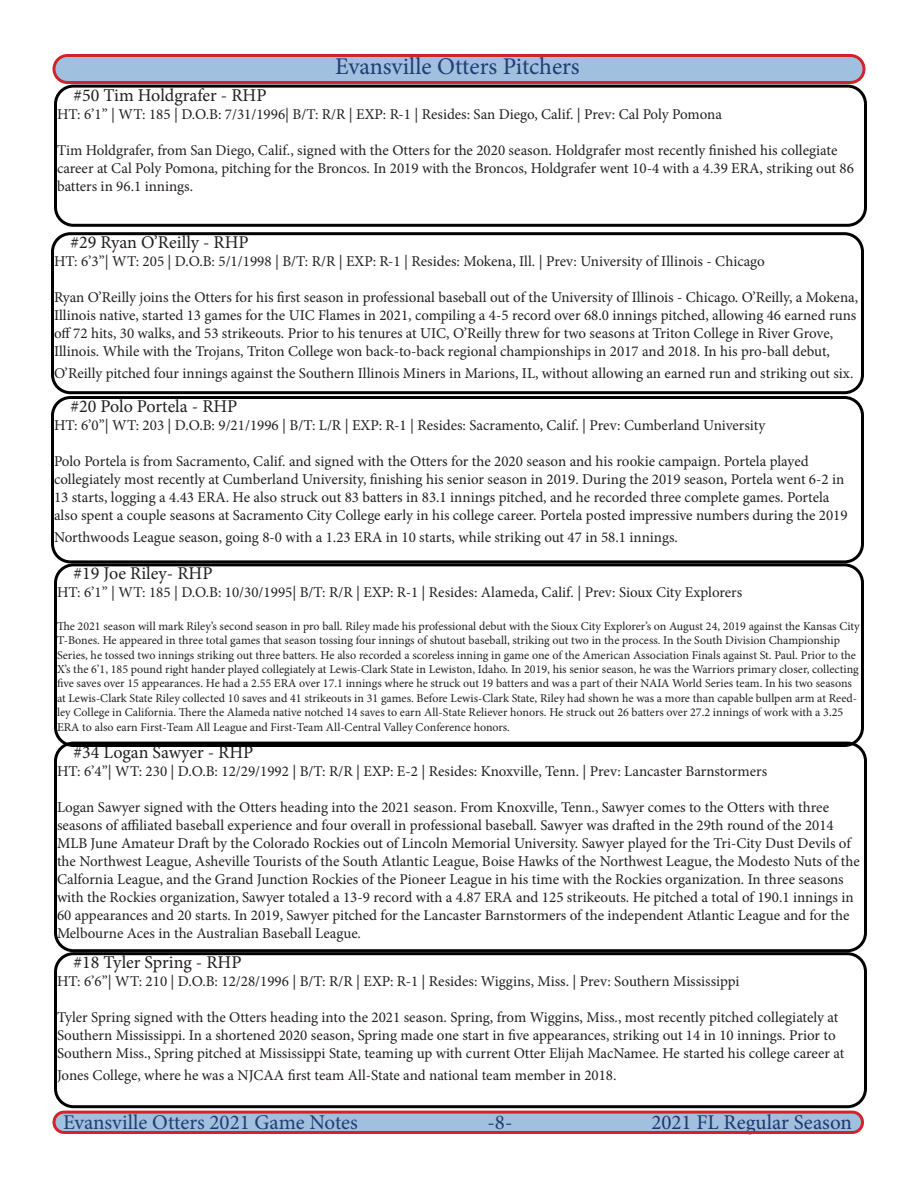
<style>
.page{position:relative;width:918px;height:1188px;background:#fff}
.page>*{position:absolute;margin:0;border:0;box-sizing:border-box;transform-origin:0 0}
.t1{font:24px "Minion Pro";letter-spacing:-.005em;color:#1e3e71}
.t2{font:21px "Minion Pro";color:#1e3e71}
.t3{font:21px "Minion Pro";color:#20366c}
.t4{font:18px "Minion Pro";color:#231f20}
.t5{font:15px/18px "Minion Pro";color:#231f20}
.t6{font:12px/14.4px "Minion Pro";color:#231f20}
</style>
<div class="page">
<div style="left:54px;top:56px;width:810px;height:26px;background:#9fc0de;border-radius:14px"></div>
<div style="left:52px;top:54px;width:814px;height:30px;border:3px solid #d1232a;border-radius:14px"></div>
<div style="left:51px;top:232px;width:813px;height:162px;border:3px solid #000;border-radius:18px"></div>
<div style="left:51px;top:396px;width:813px;height:167px;border:3px solid #000;border-radius:18px"></div>
<div style="left:54px;top:742px;width:813px;height:210px;border:3px solid #000;border-radius:18px"></div>
<div style="left:54px;top:952px;width:813px;height:156px;border:3px solid #000;border-radius:18px"></div>
<div style="left:54px;top:1112px;width:809px;height:21px;background:#9fc0de;border-radius:10px"></div>
<div style="left:52px;top:1111px;width:812px;height:23px;border:3px solid #d1232a;border-radius:10px"></div>
<div style="left:54px;top:85px;width:813px;height:142px;border:3px solid #000;border-radius:18px"></div>
<div style="left:54px;top:563px;width:810px;height:184px;border:3px solid #000;border-radius:18px"></div>
<p class="t1" style="left:335px;top:51px;width:246px">Evansville Otters Pitchers</p>
<p class="t4" style="left:74px;top:83px;width:195px">#50 Tim Holdgrafer - RHP</p>
<p class="t5" style="left:57px;top:105px;width:667px">HT: 6’1” | WT: 185 | D.O.B: 7/31/1996| B/T: R/R | EXP: R-1 | Resides: San Diego, Calif. | Prev: Cal Poly Pomona</p>
<p class="t5" style="left:57px;top:141px;width:798px">Tim Holdgrafer, from San Diego, Calif., signed with the Otters for the 2020 season. Holdgrafer most recently finished his collegiate career at Cal Poly Pomona, pitching for the Broncos. In 2019 with the Broncos, Holdgrafer went 10-4 with a 4.39 ERA, striking out 86 batters in 96.1 innings.</p>
<p class="t4" style="left:70px;top:230px;width:180px">#29 Ryan O’Reilly - RHP</p>
<p class="t5" style="left:54px;top:253px;width:712px">HT: 6’3”| WT: 205 | D.O.B: 5/1/1998 | B/T: R/R | EXP: R-1 | Resides: Mokena, Ill. | Prev: University of Illinois - Chicago</p>
<p class="t5" style="left:54px;top:289px;width:806px">Ryan O’Reilly joins the Otters for his first season in professional baseball out of the University of Illinois - Chicago. O’Reilly, a Mokena, Illinois native, started 13 games for the UIC Flames in 2021, compiling a 4-5 record over 68.0 innings pitched, allowing 46 earned runs off 72 hits, 30 walks, and 53 strikeouts. Prior to his tenures at UIC, O’Reilly threw for two seasons at Triton College in River Grove, Illinois. While with the Trojans, Triton College won back-to-back regional championships in 2017 and 2018. In his pro-ball debut,</p>
<p class="t5" style="left:54px;top:364px;width:801px">O’Reilly pitched four innings against the Southern Illinois Miners in Marions, IL, without allowing an earned run and striking out six.</p>
<p class="t4" style="left:70px;top:394px;width:168px">#20 Polo Portela - RHP</p>
<p class="t5" style="left:54px;top:416px;width:713px">HT: 6’0”| WT: 203 | D.O.B: 9/21/1996 | B/T: L/R | EXP: R-1 | Resides: Sacramento, Calif. | Prev: Cumberland University</p>
<p class="t5" style="left:54px;top:452px;width:795px">Polo Portela is from Sacramento, Calif. and signed with the Otters for the 2020 season and his rookie campaign. Portela played collegiately most recently at Cumberland University, finishing his senior season in 2019. During the 2019 season, Portela went 6-2 in 13 starts, logging a 4.43 ERA. He also struck out 83 batters in 83.1 innings pitched, and he recorded three complete games. Portela also spent a couple seasons at Sacramento City College early in his college career. Portela posted impressive numbers during the 2019</p>
<p class="t5" style="left:54px;top:528px;width:625px">Northwoods League season, going 8-0 with a 1.23 ERA in 10 starts, while striking out 47 in 58.1 innings.</p>
<p class="t4" style="left:74px;top:562px;width:140px">#19 Joe Riley- RHP</p>
<p class="t5" style="left:57px;top:584px;width:687px">HT: 6’1” | WT: 185 | D.O.B: 10/30/1995| B/T: R/R | EXP: R-1 | Resides: Alameda, Calif. | Prev: Sioux City Explorers</p>
<p class="t6" style="left:57px;top:619px;width:804px">The 2021 season will mark Riley’s second season in pro ball. Riley made his professional debut with the Sioux City Explorer’s on August 24, 2019 against the Kansas City T-Bones. He appeared in three total games that season tossing four innings of shutout baseball, striking out two in the process. In the South Division Championship Series, he tossed two innings striking out three batters. He also recorded a scoreless inning in game one of the American Association Finals against St. Paul. Prior to the X’s the 6’1, 185 pound right hander played collegiately at Lewis-Clark State in Lewiston, Idaho. In 2019, his senior season, he was the Warriors primary closer, collecting five saves over 15 appearances. He had a 2.55 ERA over 17.1 innings where he struck out 19 batters and was a part of their NAIA World Series team. In his two seasons at Lewis-Clark State Riley collected 10 saves and 41 strikeouts in 31 games. Before Lewis-Clark State, Riley had shown he was a more than capable bullpen arm at Reed&shy;ley College in California. There the Alameda native notched 14 saves to earn All-State Reliever honors. He struck out 26 batters over 27.2 innings of work with a 3.25<br>ERA to also earn First-Team All League and First-Team All-Central Valley Conference honors.</p>
<p class="t4" style="left:74px;top:740px;width:181px">#34 Logan Sawyer - RHP</p>
<p class="t5" style="left:57px;top:762px;width:712px">HT: 6’4”| WT: 230 | D.O.B: 12/29/1992 | B/T: R/R | EXP: E-2 | Resides: Knoxville, Tenn. | Prev: Lancaster Barnstormers</p>
<p class="t5" style="left:57px;top:798px;width:804px">Logan Sawyer signed with the Otters heading into the 2021 season. From Knoxville, Tenn., Sawyer comes to the Otters with three seasons of affiliated baseball experience and four overall in professional baseball. Sawyer was drafted in the 29th round of the 2014<br>MLB June Amateur Draft by the Colorado Rockies out of Lincoln Memorial University. Sawyer played for the Tri-City Dust Devils of the Northwest League, Asheville Tourists of the South Atlantic League, Boise Hawks of the Northwest League, the Modesto Nuts of the Calfornia League, and the Grand Junction Rockies of the Pioneer League in his time with the Rockies organization. In three seasons with the Rockies organization, Sawyer totaled a 13-9 record with a 4.87 ERA and 125 strikeouts. He pitched a total of 190.1 innings in 60 appearances and 20 starts. In 2019, Sawyer pitched for the Lancaster Barnstormers of the independent Atlantic League and for the Melbourne Aces in the Australian Baseball League.</p>
<p class="t4" style="left:74px;top:950px;width:170px">#18 Tyler Spring - RHP</p>
<p class="t5" style="left:57px;top:973px;width:684px">HT: 6’6”| WT: 210 | D.O.B: 12/28/1996 | B/T: R/R | EXP: R-1 | Resides: Wiggins, Miss. | Prev: Southern Mississippi</p>
<p class="t5" style="left:57px;top:1009px;width:789px">Tyler Spring signed with the Otters heading into the 2021 season. Spring, from Wiggins, Miss., most recently pitched collegiately at<br>Southern Mississippi. In a shortened 2020 season, Spring made one start in five appearances, striking out 14 in 10 innings. Prior to<br>Southern Miss., Spring pitched at Mississippi State, teaming up with current Otter Elijah MacNamee. He started his college career at</p>
<p class="t5" style="left:57px;top:1066px;width:561px">Jones College, where he was a NJCAA first team All-State and national team member in 2018.</p>
<p class="t2" style="left:63px;top:1108px;width:296px">Evansville Otters 2021 Game Notes</p>
<p class="t2" style="left:487px;top:1108px;width:27px">-8-</p>
<p class="t3" style="left:651px;top:1108px;width:202px">2021 FL Regular Season</p>
</div>
